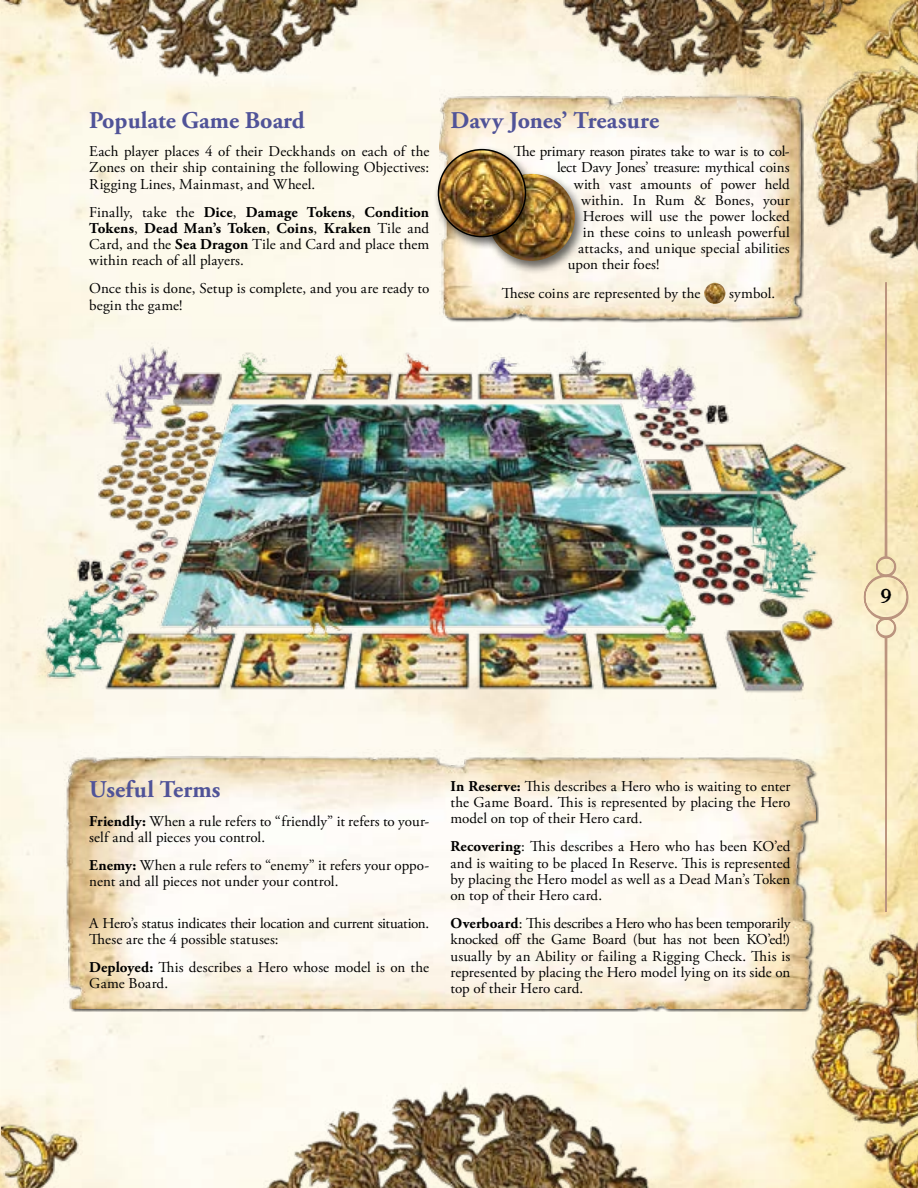
<style>
.page{position:relative;width:918px;height:1188px;background:#fff}
.page>*{position:absolute;margin:0;border:0;box-sizing:border-box;transform-origin:0 0}
.t1{font:700 24px "Adobe Garamond Pro";color:#505398}
.t2{font:19.5px "Weathered SF";color:#000}
.t3{font:15px/16.2px "Adobe Garamond Pro";color:#000;text-align:justify}
.s1{font-weight:700}
</style>
<div class="page">
<img style="left:1px;top:0;width:917px;height:1188px">
<img style="left:863px;top:0;width:46px;height:1188px">
<img style="left:440px;top:90px;width:368px;height:230px">
<img style="left:63px;top:749px;width:752px;height:260px">
<img style="left:14px;top:329px;width:847px;height:385px">
<div style="left:483px;top:171px;width:104px;height:104px;background:#000;opacity:.6"></div>
<img style="left:488px;top:174px;width:87px;height:87px;border-radius:43px">
<div style="left:433px;top:146px;width:105px;height:105px;background:#000;opacity:.6"></div>
<img style="left:438px;top:150px;width:87px;height:87px;border-radius:43px">
<div style="left:438px;top:149px;width:88px;height:88px;border:2px solid #000;border-radius:50%"></div>
<img style="left:704px;top:283px;width:21px;height:21px;border-radius:11px">
<h1 class="t1" style="left:89px;top:106px;width:217px">Populate Game Board</h1>
<p class="t3" style="left:89px;top:144px;width:341px">Each player places 4 of their Deckhands on each of the Zones on their ship containing the following Objectives:<br>Rigging Lines, Mainmast, and Wheel.</p>
<p class="t3" style="left:89px;top:204px;width:341px">Finally, take the <span class="s1">Dice</span>, <span class="s1">Damage Tokens</span>, <span class="s1">Condition Tokens</span>, <span class="s1">Dead Man’s Token</span>, <span class="s1">Coins</span>, <span class="s1">Kraken</span> Tile and Card, and the <span class="s1">Sea Dragon</span> Tile and Card and place them within reach of all players.</p>
<p class="t3" style="left:89px;top:281px;width:342px">Once this is done, Setup is complete, and you are ready to begin the game!</p>
<h1 class="t1" style="left:450px;top:106px;width:210px">Davy Jones’ Treasure</h1>
<p class="t3" style="left:514px;top:144px;width:277px">The primary reason pirates take to war is to col-</p>
<p class="t3" style="left:557px;top:160px;width:234px">lect Davy Jones’ treasure: mythical coins</p>
<p class="t3" style="left:574px;top:176px;width:218px">with vast amounts of power held</p>
<p class="t3" style="left:581px;top:192px;width:210px">within. In Rum &amp; Bones, your</p>
<p class="t3" style="left:583px;top:209px;width:208px">Heroes will use the power locked</p>
<p class="t3" style="left:583px;top:225px;width:208px">in these coins to unleash powerful</p>
<p class="t3" style="left:578px;top:241px;width:213px">attacks, and unique special abilities</p>
<p class="t3" style="left:568px;top:257px;width:93px">upon their foes!</p>
<p class="t3" style="left:502px;top:285px;width:200px">These coins are represented by the</p>
<p class="t3" style="left:729px;top:285px;width:48px">symbol.</p>
<h1 class="t1" style="left:89px;top:776px;width:133px">Useful Terms</h1>
<p class="t3" style="left:89px;top:813px;width:341px"><span class="s1">Friendly:</span> When a rule refers to “friendly” it refers to your&shy;self and all pieces you control.</p>
<p class="t3" style="left:89px;top:858px;width:341px"><span class="s1">Enemy:</span> When a rule refers to “enemy” it refers your oppo&shy;nent and all pieces not under your control.</p>
<p class="t3" style="left:89px;top:916px;width:341px">A Hero’s status indicates their location and current situation.<br>These are the 4 possible statuses:</p>
<p class="t3" style="left:89px;top:960px;width:341px"><span class="s1">Deployed:</span> This describes a Hero whose model is on the<br>Game Board.</p>
<p class="t3" style="left:450px;top:779px;width:341px"><span class="s1">In Reserve:</span> This describes a Hero who is waiting to enter the Game Board. This is represented by placing the Hero model on top of their Hero card.</p>
<p class="t3" style="left:450px;top:839px;width:341px"><span class="s1">Recovering</span>: This describes a Hero who has been KO’ed and is waiting to be placed In Reserve. This is represented by placing the Hero model as well as a Dead Man’s Token on top of their Hero card.</p>
<p class="t3" style="left:450px;top:916px;width:341px"><span class="s1">Overboard</span>: This describes a Hero who has been temporarily knocked off the Game Board (but has not been KO’ed!) usually by an Ability or failing a Rigging Check. This is represented by placing the Hero model lying on its side on top of their Hero card.</p>
<h2 class="t2" style="left:880px;top:584px;width:13px">9</h2>
</div>
